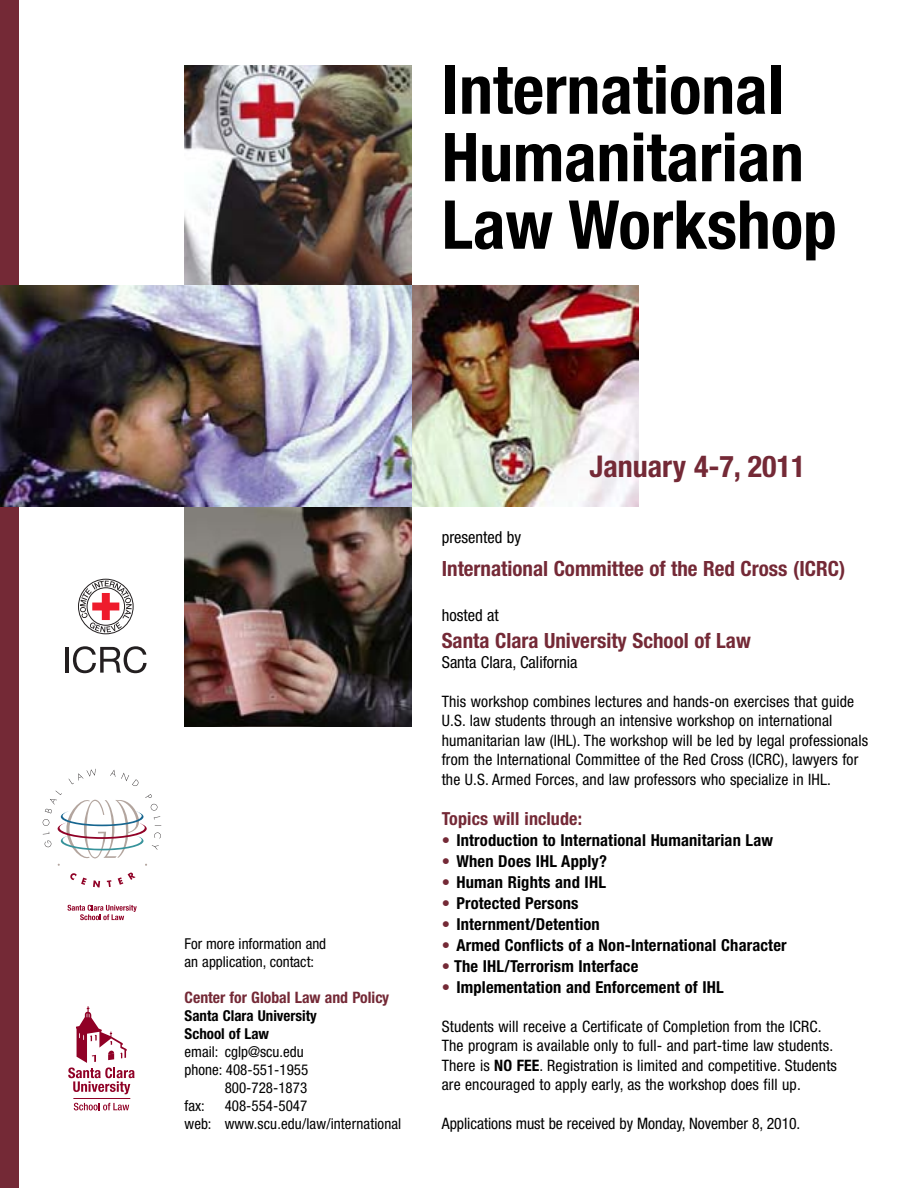
<style>
.page{position:relative;width:918px;height:1188px;background:#fff}
.page>*{position:absolute;margin:0;border:0;box-sizing:border-box;transform-origin:0 0}
.t1{font:700 condensed 67.5px/67.5px "Helvetica Neue";color:#000}
.t2{font:700 condensed 30px "Helvetica Neue";color:#742936}
.t3{font:700 condensed 21px "Helvetica Neue";color:#742936}
.t4{font:700 condensed 18px "Helvetica Neue";letter-spacing:.01em;color:#742936}
.t5{font:700 condensed 16.5px "Helvetica Neue";letter-spacing:.01em;color:#000}
.t6{font:condensed 16.5px "Helvetica Neue";color:#000}
.t7{font:condensed 15.75px/19.5px "Helvetica Neue";letter-spacing:.01em;color:#000}
.t8{font:700 condensed 15.75px "Helvetica Neue";color:#742936}
.t9{font:condensed 15px/18px "Helvetica Neue";color:#000}
.t10{font:700 condensed 15px/18px "Helvetica Neue";color:#000}
.s1{color:#742936}
.s2{font-weight:700}
</style>
<div class="page">
<div style="left:0;top:0;width:20px;height:1188px;background:#742936"></div>
<img style="left:184px;top:506px;width:228px;height:221px">
<img style="left:184px;top:65px;width:228px;height:221px">
<img style="left:412px;top:286px;width:226px;height:220px">
<svg style="left:68px;top:1006px;width:67px;height:88px"></svg>
<svg style="left:74px;top:1103px;width:55px;height:7px"></svg>
<hr style="left:73px;top:1098px;width:57px;height:1px;background:#900126">
<svg style="left:68px;top:905px;width:69px;height:15px"></svg>
<svg style="left:70px;top:873px;width:17px;height:12px"></svg>
<svg style="left:93px;top:880px;width:7px;height:8px"></svg>
<svg style="left:107px;top:880px;width:4px;height:7px"></svg>
<svg style="left:118px;top:872px;width:18px;height:13px"></svg>
<svg style="left:43px;top:769px;width:118px;height:97px"></svg>
<img style="left:0;top:286px;width:412px;height:220px">
<div style="left:78px;top:579px;width:55px;height:55px;border:1px solid #231f20;border-radius:50%"></div>
<svg style="left:80px;top:581px;width:52px;height:51px"></svg>
<hr style="left:65px;top:647px;width:3px;height:26px;background:#231f20">
<svg style="left:73px;top:646px;width:74px;height:27px"></svg>
<h1 class="t1" style="left:442px;top:55px;width:397px">International<br>Humanitarian<br>Law Workshop</h1>
<p class="t9" style="left:185px;top:936px;width:143px">For more information and an application, contact:</p>
<p class="t8" style="left:185px;top:988px;width:206px">Center for Global Law and Policy</p>
<p class="t10" style="left:185px;top:1007px;width:134px">Santa Clara University<br>School of Law</p>
<p class="t9" style="left:185px;top:1044px;width:120px">email: cglp@scu.edu</p>
<p class="t9" style="left:185px;top:1062px;width:125px">phone: 408-551-1955</p>
<p class="t9" style="left:225px;top:1080px;width:84px">800-728-1873</p>
<p class="t9" style="left:185px;top:1098px;width:22px">fax:</p>
<p class="t9" style="left:185px;top:1098px;width:218px;text-indent:40px">408-554-5047<br>web: www.scu.edu/law/international</p>
<h2 class="t2" style="left:590px;top:448px;width:218px">January 4-7, 2011</h2>
<p class="t6" style="left:442px;top:531px;width:81px">presented by</p>
<h3 class="t3" style="left:442px;top:556px;width:405px">International Committee of the Red Cross (ICRC)</h3>
<p class="t6" style="left:442px;top:609px;width:59px">hosted at</p>
<h3 class="t3" style="left:442px;top:628px;width:311px">Santa Clara University School of Law</h3>
<p class="t6" style="left:442px;top:656px;width:137px">Santa Clara, California</p>
<p class="t7" style="left:442px;top:693px;width:428px">This workshop combines lectures and hands-on exercises that guide U.S. law students through an intensive workshop on international humanitarian law (IHL). The workshop will be led by legal professionals from the International Committee of the Red Cross (ICRC), lawyers for the U.S. Armed Forces, and law professors who specialize in IHL.</p>
<p class="t4" style="left:442px;top:808px;width:142px">Topics will include:</p>
<p class="t5" style="left:442px;top:830px;width:333px"><span class="s1">•</span> Introduction to International Humanitarian Law</p>
<p class="t5" style="left:442px;top:851px;width:167px"><span class="s1">•</span> When Does IHL Apply?</p>
<p class="t5" style="left:442px;top:872px;width:166px"><span class="s1">•</span> Human Rights and IHL</p>
<p class="t5" style="left:442px;top:893px;width:138px"><span class="s1">•</span> Protected Persons</p>
<p class="t5" style="left:442px;top:914px;width:160px"><span class="s1">•</span> Internment/Detention</p>
<p class="t5" style="left:442px;top:935px;width:346px"><span class="s1">•</span> Armed Conflicts of a Non-International Character</p>
<p class="t5" style="left:442px;top:956px;width:198px"><span class="s1">•</span> The IHL/Terrorism Interface</p>
<p class="t5" style="left:442px;top:977px;width:283px"><span class="s1">•</span> Implementation and Enforcement of IHL</p>
<p class="t7" style="left:442px;top:1018px;width:397px">Students will receive a Certificate of Completion from the ICRC.<br>The program is available only to full- and part-time law students.<br>There is <span class="s2">NO FEE</span>. Registration is limited and competitive. Students are encouraged to apply early, as the workshop does fill up.</p>
<p class="t7" style="left:442px;top:1115px;width:360px">Applications must be received by Monday, November 8, 2010.</p>
</div>
